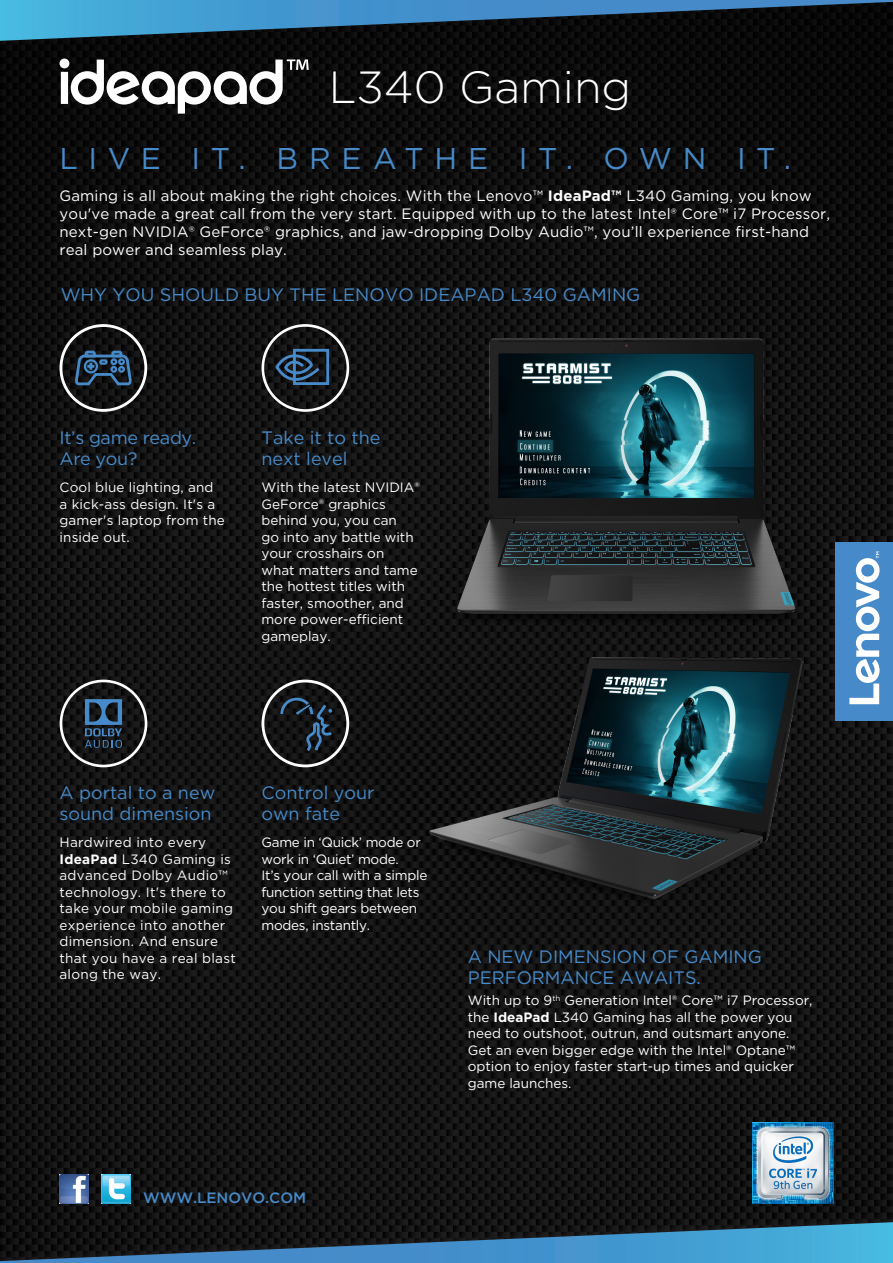
<style>
.page{position:relative;width:893px;height:1263px;background:#fff}
.page>*{position:absolute;margin:0;border:0;box-sizing:border-box;transform-origin:0 0}
.t1{font:300 45px "Gotham";color:#fff}
.t2{font:30px "Gotham";letter-spacing:.35em;color:#468ac9}
.t3{font:18px/21px "Gotham";color:#468ac9}
.t4{font:18px/21px "Gotham";letter-spacing:-.02em;color:#468ac9}
.t5{font:15px/18px "Gotham";letter-spacing:.01em;color:#fff}
.t6{font:500 15px "Gotham";color:#468ac9}
.t7{font:13.5px/16.5px "Gotham";color:#fff}
.t8{font:13.5px/16.5px "Gotham";letter-spacing:.02em;color:#fff}
.t9{font:13.5px/16.5px "Gotham";letter-spacing:-.02em;color:#fff}
.s1{font-weight:700}
</style>
<div class="page">
<img style="left:0;top:47px;width:893px;height:1165px">
<div style="left:0;top:0;width:893px;height:47px;background:#090909"></div>
<svg style="left:0;top:0;width:893px;height:41px"></svg>
<div style="left:0;top:1212px;width:893px;height:51px;background:#231f20;opacity:.75"></div>
<svg style="left:0;top:1221px;width:893px;height:42px;background:#2c5873"></svg>
<img style="left:102px;top:1175px;width:28px;height:28px">
<img style="left:60px;top:1175px;width:28px;height:28px">
<svg style="left:60px;top:59px;width:249px;height:55px"></svg>
<img style="left:752px;top:1122px;width:81px;height:81px">
<div style="left:836px;top:542px;width:57px;height:179px;background:#468ac9"></div>
<svg style="left:849px;top:552px;width:31px;height:152px"></svg>
<img style="left:405px;top:639px;width:414px;height:282px">
<img style="left:402px;top:311px;width:420px;height:328px">
<div style="left:261px;top:680px;width:88px;height:87px;border:3px solid #fff;border-radius:50%"></div>
<svg style="left:279px;top:696px;width:55px;height:57px;background:#19232d"></svg>
<div style="left:261px;top:324px;width:88px;height:88px;border:3px solid #fff;border-radius:50%"></div>
<svg style="left:274px;top:345px;width:57px;height:49px;background:#1f3243"></svg>
<div style="left:60px;top:680px;width:87px;height:87px;border:3px solid #fff;border-radius:50%"></div>
<svg style="left:85px;top:699px;width:37px;height:49px;background:#294662"></svg>
<div style="left:60px;top:324px;width:87px;height:88px;border:3px solid #fff;border-radius:50%"></div>
<svg style="left:74px;top:349px;width:59px;height:38px;background:#233c53"></svg>
<p class="t1" style="left:329px;top:59px;width:304px">L340 Gaming</p>
<p class="t2" style="left:60px;top:139px;width:733px">LIVE IT. BREATHE IT. OWN IT.</p>
<p class="t5" style="left:60px;top:186px;width:772px">Gaming is all about making the right choices. With the Lenovo™ <span class="s1">IdeaPad™</span> L340 Gaming, you know you've made a great call from the very start. Equipped with up to the latest Intel® Core™ i7 Processor, next-gen NVIDIA® GeForce® graphics, and jaw-dropping Dolby Audio™, you’ll experience first-hand real power and seamless play.</p>
<p class="t3" style="left:61px;top:284px;width:581px">WHY YOU SHOULD BUY THE LENOVO IDEAPAD L340 GAMING</p>
<p class="t4" style="left:60px;top:427px;width:138px">It’s game ready.<br>Are you?</p>
<p class="t7" style="left:60px;top:479px;width:167px">Cool blue lighting, and<br>a kick-ass design. It's a gamer's laptop from the inside out.</p>
<p class="t3" style="left:261px;top:427px;width:120px">Take it to the next level</p>
<p class="t7" style="left:261px;top:479px;width:160px">With the latest NVIDIA®<br>GeForce® graphics behind you, you can<br>go into any battle with your crosshairs on what matters and tame the hottest titles with faster, smoother, and more power-efficient gameplay.</p>
<p class="t3" style="left:60px;top:782px;width:157px">A portal to a new sound dimension</p>
<p class="t8" style="left:60px;top:834px;width:178px">Hardwired into every<br><span class="s1">IdeaPad</span> L340 Gaming is advanced Dolby Audio™ technology. It's there to take your mobile gaming experience into another dimension. And ensure that you have a real blast along the way.</p>
<p class="t3" style="left:261px;top:782px;width:115px">Control your own fate</p>
<p class="t9" style="left:261px;top:834px;width:167px">Game in ‘Quick’ mode or work in ‘Quiet’ mode.<br>It’s your call with a simple function setting that lets you shift gears between modes, instantly.</p>
<p class="t6" style="left:143px;top:1188px;width:165px">WWW.LENOVO.COM</p>
<p class="t3" style="left:468px;top:945px;width:296px">A NEW DIMENSION OF GAMING<br>PERFORMANCE AWAITS.</p>
<p class="t7" style="left:468px;top:992px;width:346px">With up to 9<sup>th</sup> Generation Intel® Core™ i7 Processor, the <span class="s1">IdeaPad</span> L340 Gaming has all the power you need to outshoot, outrun, and outsmart anyone.<br>Get an even bigger edge with the Intel® Optane™ option to enjoy faster start-up times and quicker game launches.</p>
</div>
